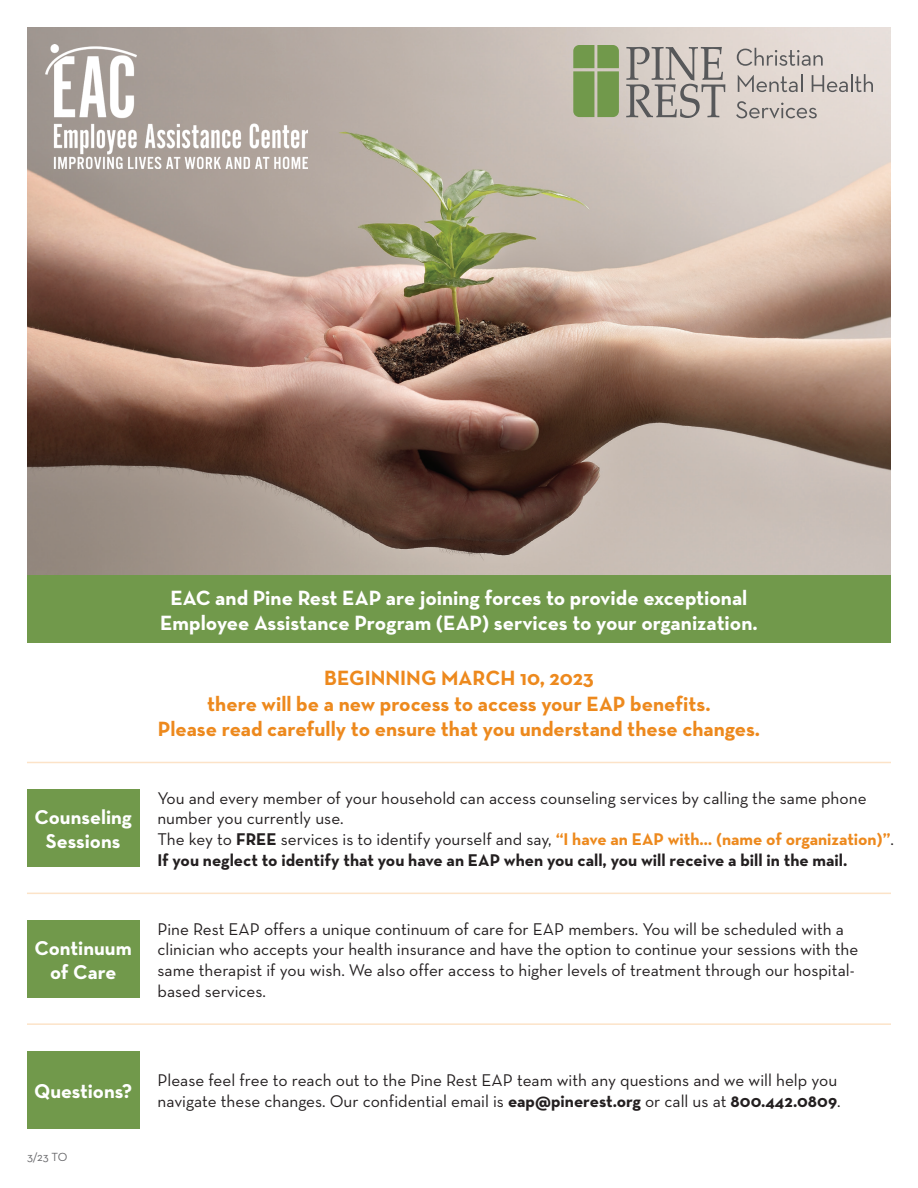
<style>
.page{position:relative;width:918px;height:1188px;background:#fff}
.page>*{position:absolute;margin:0;border:0;box-sizing:border-box;transform-origin:0 0}
.t1{font:700 21px/25.2px "Neutra Text";color:#ed891d;text-align:center}
.t2{font:700 21px/25.2px "Neutra Text";color:#fff;text-align:center}
.t3{font:700 20.4px/24.5px "Neutra Text";color:#fff;text-align:center}
.t4{font:17.25px/20.7px "Neutra Text";color:#231f20}
.t5{font:12px "Neutra Text";color:#67676a}
.s1{font-weight:700}
.s2{font-weight:700;color:#ed891d}
</style>
<div class="page">
<hr style="left:27px;top:1023px;width:864px;height:2px;background:#fce3c8">
<hr style="left:27px;top:762px;width:864px;height:1px;background:#fce3c8">
<hr style="left:27px;top:893px;width:864px;height:1px;background:#fce3c8">
<img style="left:27px;top:27px;width:864px;height:548px">
<img style="left:45px;top:45px;width:262px;height:123px">
<svg style="left:626px;top:47px;width:99px;height:71px;background:#b6afaa"></svg>
<svg style="left:573px;top:45px;width:46px;height:72px;background:#7c9e59"></svg>
<svg style="left:737px;top:48px;width:86px;height:18px;background:#c3bbb7"></svg>
<svg style="left:738px;top:74px;width:65px;height:18px"></svg>
<svg style="left:812px;top:74px;width:61px;height:18px"></svg>
<svg style="left:736px;top:101px;width:81px;height:17px"></svg>
<div style="left:27px;top:575px;width:864px;height:68px;background:#71994b"></div>
<div style="left:27px;top:1051px;width:112px;height:77px;background:#71994b"></div>
<div style="left:27px;top:920px;width:112px;height:77px;background:#71994b"></div>
<div style="left:27px;top:789px;width:112px;height:78px;background:#71994b"></div>
<p class="t3" style="left:35px;top:804px;width:99px">Counseling<br>Sessions</p>
<p class="t3" style="left:35px;top:935px;width:99px">Continuum of Care</p>
<p class="t2" style="left:160px;top:585px;width:599px">EAC and Pine Rest EAP are joining forces to provide exceptional<br>Employee Assistance Program (EAP) services to your organization.</p>
<p class="t1" style="left:158px;top:665px;width:604px">BEGINNING MARCH 10, 2023<br>there will be a new process to access your EAP benefits.<br>Please read carefully to ensure that you understand these changes.</p>
<p class="t4" style="left:158px;top:787px;width:738px">You and every member of your household can access counseling services by calling the same phone number you currently use.<br>The key to <span class="s1">FREE</span> services is to identify yourself and say, <span class="s2">“I have an EAP with… (name of organization)”</span>.<br><span class="s1">If you neglect to identify that you have an EAP when you call, you will receive a bill in the mail.</span></p>
<p class="t4" style="left:158px;top:918px;width:702px">Pine Rest EAP offers a unique continuum of care for EAP members. You will be scheduled with a clinician who accepts your health insurance and have the option to continue your sessions with the same therapist if you wish. We also offer access to higher levels of treatment through our hospital&shy;based services.</p>
<p class="t3" style="left:34px;top:1078px;width:100px">Questions?</p>
<p class="t5" style="left:27px;top:1150px;width:42px">3/23 TO</p>
<p class="t4" style="left:158px;top:1070px;width:685px">Please feel free to reach out to the Pine Rest EAP team with any questions and we will help you navigate these changes. Our confidential email is <span class="s1">eap@pinerest.org</span> or call us at <span class="s1">800.442.0809</span>.</p>
</div>
